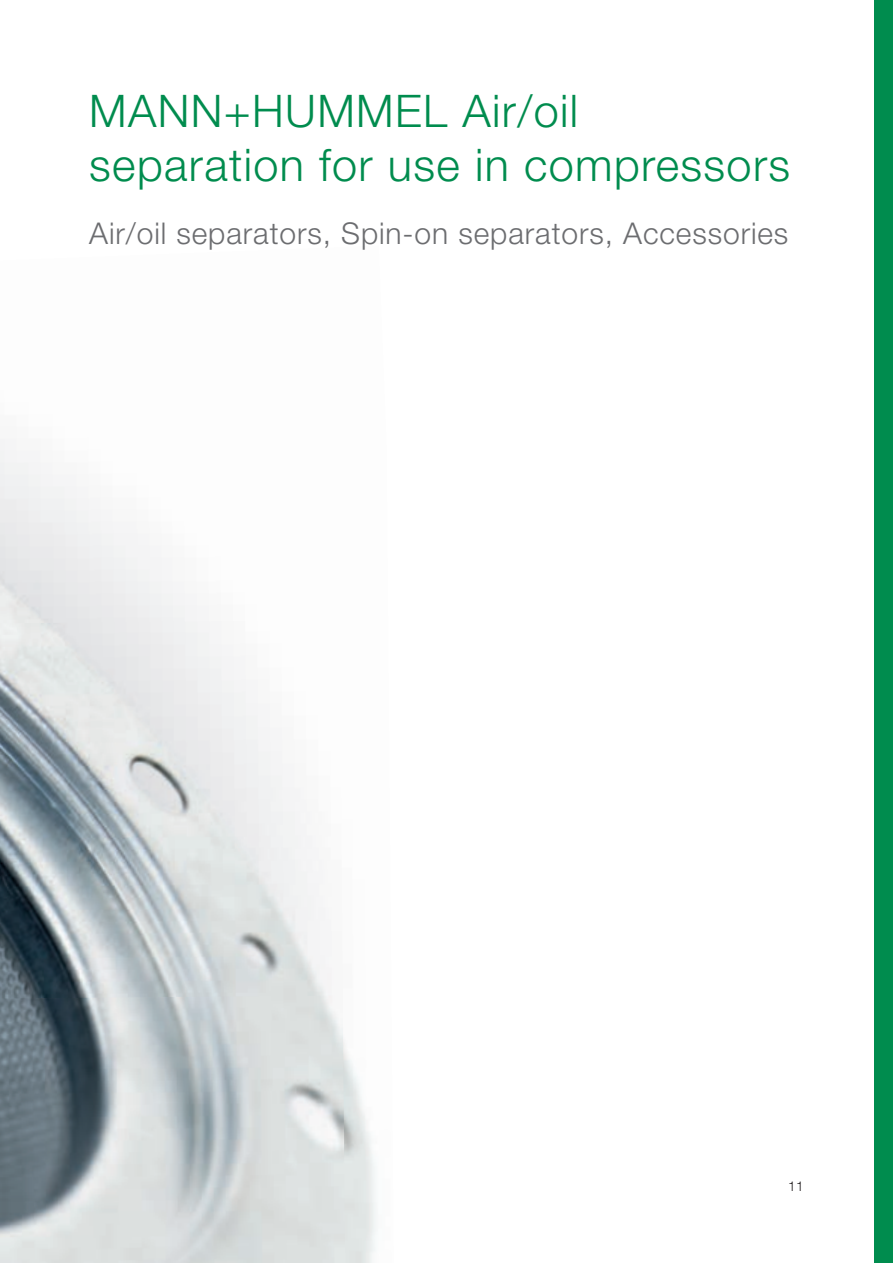
<style>
.page{position:relative;width:893px;height:1263px;background:#fff}
.page>*{position:absolute;margin:0;border:0;box-sizing:border-box;transform-origin:0 0}
.t1{font:300 45px/54px "Helvetica Neue LT Pro";letter-spacing:.03em;color:#008c4e}
.t2{font:300 30px "Helvetica Neue LT Pro";letter-spacing:.03em;color:#6c6d70}
.t3{font:300 13.5px "Helvetica Neue LT Pro";color:#231f20}
</style>
<div class="page">
<img style="left:0;top:620px;width:343px;height:375px">
<img style="left:0;top:995px;width:345px;height:268px">
<div style="left:874px;top:0;width:19px;height:1263px;background:#008c4e"></div>
<p class="t1" style="left:89px;top:83px;width:702px">MANN+HUMMEL Air/oil separation for use in compressors</p>
<p class="t2" style="left:89px;top:215px;width:701px">Air/oil separators, Spin-on separators, Accessories</p>
<p class="t3" style="left:788px;top:1177px;width:17px">11</p>
</div>
